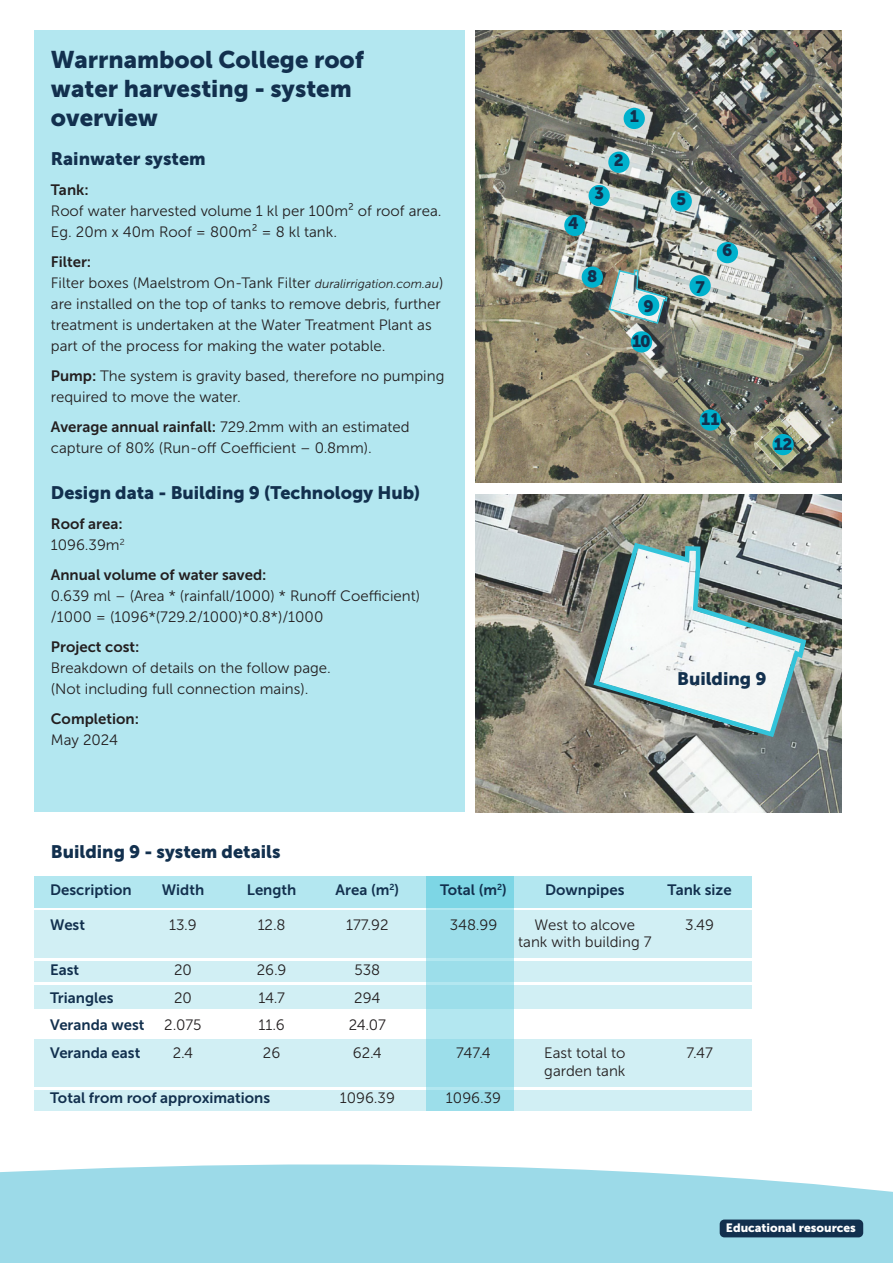
<style>
.page{position:relative;width:893px;height:1263px;background:#fff}
.page>*{position:absolute;margin:0;border:0;box-sizing:border-box;transform-origin:0 0}
.t1{font:24px/28.8px "Museo Sans 900";color:#12304e}
.t2{font:18px "Museo Sans 900";color:#12304e}
.t3{font:16.5px "Museo Sans 900";color:#12304e}
.t4{font:15px/21px "Museo Sans 300";color:#231f20}
.t5{font:15px "Museo Sans 700";color:#12304e}
.t6{font:15px/21px "Museo Sans 700";color:#231f20}
.Sub-heading{font:12px "Museo Sans 900";color:#fff}
.s1{font-family:"Museo Sans 700"}
.s2{font-style:italic;font-size:12.3px}
.s3{font-family:"Museo Sans 300"}
</style>
<div class="page">
<img style="left:475px;top:495px;width:366px;height:317px">
<img style="left:475px;top:31px;width:366px;height:451px">
<div style="left:34px;top:31px;width:431px;height:781px;background:#b3e7f0"></div>
<svg style="left:0;top:1164px;width:893px;height:99px;background:#a3dce9"></svg>
<div style="left:720px;top:1219px;width:143px;height:18px;background:#12304e;border-radius:5px"></div>
<div style="left:426px;top:876px;width:87px;height:234px;background:#b3e7f0"></div>
<svg style="left:34px;top:1090px;width:718px;height:20px;background:#caecf2"></svg>
<svg style="left:34px;top:985px;width:718px;height:24px;background:#caecf2"></svg>
<svg style="left:34px;top:961px;width:718px;height:21px;background:#caecf2"></svg>
<svg style="left:34px;top:1039px;width:718px;height:48px;background:#caecf2"></svg>
<svg style="left:34px;top:910px;width:718px;height:48px;background:#caecf2"></svg>
<svg style="left:34px;top:876px;width:718px;height:31px;background:#ace4ee"></svg>
<svg style="left:591px;top:540px;width:218px;height:200px"></svg>
<img style="left:607px;top:269px;width:61px;height:56px">
<div style="left:624px;top:108px;width:21px;height:21px;background:#00b1cd;border-radius:50%"></div>
<div style="left:608px;top:152px;width:22px;height:21px;background:#00b1cd;border-radius:50%"></div>
<div style="left:588px;top:185px;width:22px;height:21px;background:#00b1cd;border-radius:50%"></div>
<div style="left:564px;top:215px;width:21px;height:21px;background:#00b1cd;border-radius:50%"></div>
<div style="left:671px;top:190px;width:21px;height:22px;background:#00b1cd;border-radius:50%"></div>
<div style="left:717px;top:242px;width:21px;height:21px;background:#00b1cd;border-radius:50%"></div>
<div style="left:689px;top:275px;width:22px;height:21px;background:#00b1cd;border-radius:50%"></div>
<div style="left:638px;top:295px;width:21px;height:21px;background:#00b1cd;border-radius:50%"></div>
<div style="left:582px;top:266px;width:21px;height:22px;background:#00b1cd;border-radius:50%"></div>
<div style="left:631px;top:331px;width:21px;height:21px;background:#00b1cd;border-radius:50%"></div>
<div style="left:700px;top:409px;width:21px;height:22px;background:#00b1cd;border-radius:50%"></div>
<div style="left:772px;top:434px;width:22px;height:21px;background:#00b1cd;border-radius:50%"></div>
<p class="t1" style="left:51px;top:45px;width:315px">Warrnambool College roof water harvesting - system overview</p>
<p class="t2" style="left:51px;top:148px;width:156px">Rainwater system</p>
<p class="t4" style="left:51px;top:179px;width:392px"><span class="s1">Tank:<br></span>Roof water harvested volume 1 kl per 100m² of roof area.<br>Eg. 20m x 40m Roof = 800m² = 8 kl tank.</p>
<p class="t4" style="left:51px;top:251px;width:394px"><span class="s1">Filter:<br></span>Filter boxes (Maelstrom On-Tank Filter <span class="s2">duralirrigation.com.au</span>) are installed on the top of tanks to remove debris, further treatment is undertaken at the Water Treatment Plant as part of the process for making the water potable.</p>
<p class="t4" style="left:51px;top:365px;width:395px"><span class="s1">Pump:</span> The system is gravity based, therefore no pumping required to move the water.</p>
<p class="t4" style="left:51px;top:416px;width:360px"><span class="s1">Average annual rainfall:</span> 729.2mm with an estimated capture of 80% (Run-off Coefficient – 0.8mm).</p>
<p class="t2" style="left:51px;top:483px;width:371px">Design data - Building 9 (Technology Hub)</p>
<p class="t6" style="left:51px;top:514px;width:75px">Roof area:<br><span class="s3">1096.39m</span><sup>2</sup></p>
<p class="t4" style="left:51px;top:565px;width:371px"><span class="s1">Annual volume of water saved:<br></span>0.639 ml – (Area * (rainfall/1000) * Runoff Coefficient) /1000 = (1096*(729.2/1000)*0.8*)/1000</p>
<p class="t4" style="left:51px;top:637px;width:281px"><span class="s1">Project cost:<br></span>Breakdown of details on the follow page. (Not including full connection mains).</p>
<p class="t6" style="left:51px;top:708px;width:90px">Completion:<br><span class="s3">May 2024</span></p>
<p class="t3" style="left:568px;top:214px;width:12px">4</p>
<p class="t3" style="left:630px;top:107px;width:11px">1</p>
<p class="t3" style="left:594px;top:184px;width:11px">3</p>
<p class="t3" style="left:614px;top:151px;width:11px">2</p>
<p class="t3" style="left:587px;top:267px;width:12px">8</p>
<p class="t3" style="left:644px;top:297px;width:12px">9</p>
<p class="t3" style="left:632px;top:332px;width:20px">10</p>
<p class="t3" style="left:676px;top:190px;width:11px">5</p>
<p class="t3" style="left:695px;top:277px;width:11px">7</p>
<p class="t3" style="left:722px;top:241px;width:12px">6</p>
<p class="t3" style="left:701px;top:410px;width:20px">11</p>
<p class="t3" style="left:774px;top:435px;width:20px">12</p>
<p class="t2" style="left:677px;top:669px;width:91px">Building 9</p>
<p class="t2" style="left:51px;top:842px;width:231px">Building 9 - system details</p>
<p class="t5" style="left:50px;top:881px;width:83px">Description</p>
<p class="t5" style="left:162px;top:881px;width:44px">Width</p>
<p class="t5" style="left:247px;top:881px;width:51px">Length</p>
<p class="t5" style="left:336px;top:881px;width:65px">Area (m<sup>2</sup>)</p>
<p class="t5" style="left:440px;top:881px;width:68px">Total (m<sup>2</sup>)</p>
<p class="t5" style="left:545px;top:881px;width:81px">Downpipes</p>
<p class="t5" style="left:668px;top:881px;width:66px">Tank size</p>
<p class="t5" style="left:50px;top:916px;width:36px">West</p>
<p class="t4" style="left:169px;top:914px;width:29px">13.9</p>
<p class="t4" style="left:258px;top:914px;width:30px">12.8</p>
<p class="t4" style="left:346px;top:914px;width:44px">177.92</p>
<p class="t4" style="left:450px;top:914px;width:49px">348.99</p>
<p class="t4" style="left:535px;top:914px;width:102px">West to alcove</p>
<p class="t4" style="left:685px;top:914px;width:30px">3.49</p>
<p class="t4" style="left:518px;top:931px;width:135px">tank with building 7</p>
<p class="t5" style="left:50px;top:961px;width:31px">East</p>
<p class="t4" style="left:174px;top:959px;width:19px">20</p>
<p class="t4" style="left:257px;top:959px;width:31px">26.9</p>
<p class="t4" style="left:354px;top:959px;width:27px">538</p>
<p class="t5" style="left:50px;top:989px;width:65px">Triangles</p>
<p class="t4" style="left:174px;top:987px;width:19px">20</p>
<p class="t4" style="left:258px;top:987px;width:28px">14.7</p>
<p class="t4" style="left:354px;top:987px;width:28px">294</p>
<p class="t5" style="left:50px;top:1017px;width:96px">Veranda west</p>
<p class="t4" style="left:164px;top:1015px;width:39px">2.075</p>
<p class="t4" style="left:259px;top:1015px;width:28px">11.6</p>
<p class="t4" style="left:349px;top:1015px;width:39px">24.07</p>
<p class="t5" style="left:50px;top:1045px;width:92px">Veranda east</p>
<p class="t4" style="left:173px;top:1043px;width:22px">2.4</p>
<p class="t4" style="left:263px;top:1043px;width:19px">26</p>
<p class="t4" style="left:353px;top:1043px;width:31px">62.4</p>
<p class="t4" style="left:456px;top:1043px;width:36px">747.4</p>
<p class="t4" style="left:544px;top:1043px;width:83px">East total to</p>
<p class="t4" style="left:687px;top:1043px;width:28px">7.47</p>
<p class="t4" style="left:544px;top:1060px;width:83px">garden tank</p>
<p class="t5" style="left:50px;top:1090px;width:222px">Total from roof approximations</p>
<p class="t4" style="left:340px;top:1088px;width:57px">1096.39</p>
<p class="t4" style="left:446px;top:1088px;width:57px">1096.39</p>
<p class="Sub-heading" style="left:726px;top:1221px;width:131px">Educational resources</p>
</div>
